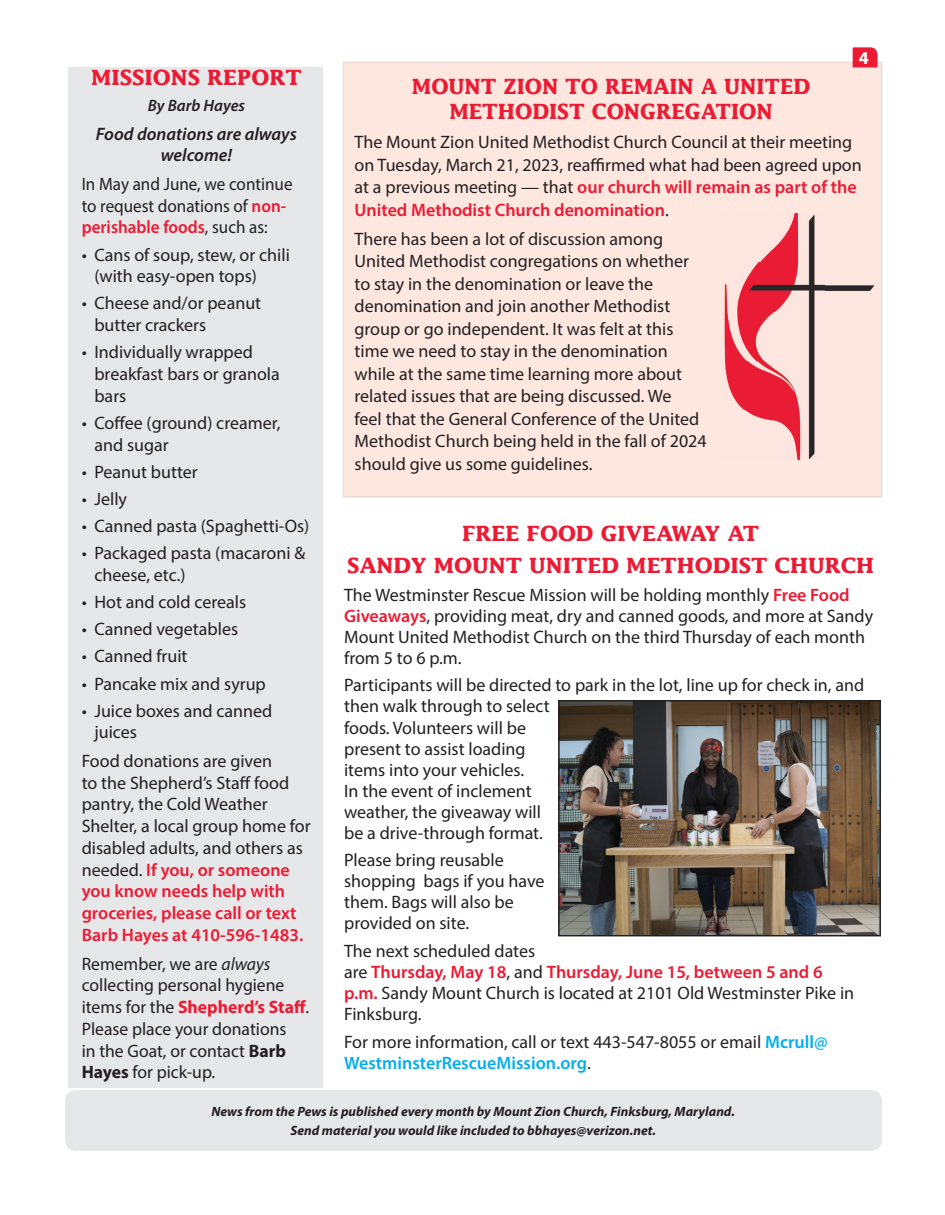
<style>
.page{position:relative;width:945px;height:1215px;background:#fff}
.page>*{position:absolute;margin:0;border:0;box-sizing:border-box;transform-origin:0 0}
.t1{font:700 21px/32px "Lucida Std";color:#ed1a33;text-align:center}
.t2{font:700 21px/25.2px "Lucida Std";color:#ed1a33;text-align:center;scale:.96 1}
.t3{font:18px/21.8px "Myriad Pro";color:#231f20}
.t4{font:18px/21.8px "Myriad Pro";color:#231f20;scale:.95 1}
.t5{font:italic 600 18px/21.8px "Myriad Pro";color:#231f20;text-align:center}
.t6{font:700 18px "Myriad Pro";color:#fff}
.t7{font:italic 600 16.5px "Myriad Pro";color:#231f20}
.t8{font:italic 700 13.5px/19.5px "Myriad Pro";color:#231f20;text-align:center}
.s1{font-weight:600;color:#ed1a33}
.s2{font-style:italic}
.s3{font-weight:700;color:#ed1a33}
.s4{font-weight:700}
.s5{font-weight:600;color:#00aeef}
</style>
<div class="page">
<div style="left:343px;top:62px;width:539px;height:435px;background:#fde7df"></div>
<div style="left:65px;top:1090px;width:817px;height:61px;background:#e6e7e9;border-radius:11px"></div>
<svg style="left:853px;top:47px;width:25px;height:20px"></svg>
<div style="left:68px;top:68px;width:255px;height:1020px;background:#e6e7e9"></div>
<img style="left:723px;top:214px;width:153px;height:246px">
<img style="left:561px;top:703px;width:317px;height:230px">
<div style="left:558px;top:700px;width:323px;height:236px;border:2px solid #231f20"></div>
<p class="t1" style="left:91px;top:61px;width:212px">MISSIONS REPORT</p>
<p class="t7" style="left:148px;top:95px;width:99px">By Barb Hayes</p>
<p class="t5" style="left:96px;top:122px;width:203px">Food donations are always welcome!</p>
<p class="t4" style="left:82px;top:173px;width:223px">In May and June, we continue to request donations of <span class="s1">non&shy;perishable foods</span>, such as:</p>
<p class="t3" style="left:94px;top:243px;width:197px;text-indent:-13px">• Cans of soup, stew, or chili (with easy-open tops)</p>
<p class="t3" style="left:94px;top:292px;width:168px;text-indent:-13px">• Cheese and/or peanut butter crackers</p>
<p class="t3" style="left:94px;top:341px;width:187px;text-indent:-13px">• Individually wrapped breakfast bars or granola bars</p>
<p class="t3" style="left:94px;top:412px;width:188px;text-indent:-13px">• Coffee (ground) creamer, and sugar</p>
<p class="t3" style="left:82px;top:461px;width:118px">• Peanut butter</p>
<p class="t3" style="left:82px;top:488px;width:47px">• Jelly</p>
<p class="t3" style="left:82px;top:515px;width:229px">• Canned pasta (Spaghetti-Os)</p>
<p class="t3" style="left:94px;top:542px;width:212px;text-indent:-13px">• Packaged pasta (macaroni &amp; cheese, etc.)</p>
<p class="t3" style="left:82px;top:591px;width:166px">• Hot and cold cereals</p>
<p class="t3" style="left:82px;top:618px;width:158px">• Canned vegetables</p>
<p class="t3" style="left:82px;top:645px;width:107px">• Canned fruit</p>
<p class="t3" style="left:82px;top:672px;width:186px">• Pancake mix and syrup</p>
<p class="t3" style="left:94px;top:700px;width:180px;text-indent:-13px">• Juice boxes and canned juices</p>
<p class="t3" style="left:82px;top:750px;width:230px">Food donations are given<br>to the Shepherd’s Staff food pantry, the Cold Weather<br>Shelter, a local group home for disabled adults, and others as needed. <span class="s1">If you, or someone you know needs help with groceries, please call or text<br>Barb Hayes at 410-596-1483.</span></p>
<p class="t3" style="left:82px;top:952px;width:229px">Remember, we are <span class="s2">always </span>collecting personal hygiene items for the <span class="s3">Shepherd’s Staff</span>.<br>Please place your donations<br>in the Goat, or contact <span class="s4">Barb<br>Hayes</span> for pick-up.</p>
<p class="t6" style="left:859px;top:46px;width:11px">4</p>
<p class="t2" style="left:412px;top:73px;width:417px">MOUNT ZION TO REMAIN A UNITED<br>METHODIST CONGREGATION</p>
<p class="t3" style="left:355px;top:130px;width:509px;line-height:22.5px">The Mount Zion United Methodist Church Council at their meeting on Tuesday, March 21, 2023, reaffirmed what had been agreed upon at a previous meeting — that <span class="s1">our church will remain as part of the United Methodist Church denomination</span>.</p>
<p class="t3" style="left:355px;top:227px;width:354px;line-height:22.5px">There has been a lot of discussion among United Methodist congregations on whether to stay in the denomination or leave the denomination and join another Methodist group or go independent. It was felt at this time we need to stay in the denomination while at the same time learning more about related issues that are being discussed. We<br>feel that the General Conference of the United Methodist Church being held in the fall of 2024 should give us some guidelines.</p>
<p class="t1" style="left:347px;top:517px;width:528px">FREE FOOD GIVEAWAY AT<br>SANDY MOUNT UNITED METHODIST CHURCH</p>
<p class="t3" style="left:344px;top:584px;width:531px;line-height:21px">The Westminster Rescue Mission will be holding monthly <span class="s1">Free Food Giveaways</span>, providing meat, dry and canned goods, and more at Sandy Mount United Methodist Church on the third Thursday of each month from 5 to 6 p.m.</p>
<p class="t3" style="left:344px;top:675px;width:522px;line-height:21px">Participants will be directed to park in the lot, line up for check in, and then walk through to select<br>foods. Volunteers will be<br>present to assist loading<br>items into your vehicles.<br>In the event of inclement<br>weather, the giveaway will<br>be a drive-through format.</p>
<p class="t3" style="left:344px;top:849px;width:202px;line-height:21px">Please bring reusable shopping bags if you have them. Bags will also be provided on site.</p>
<p class="t3" style="left:344px;top:940px;width:512px;line-height:21px">The next scheduled dates<br>are <span class="s1">Thursday, May 18</span>, and <span class="s1">Thursday, June 15, between 5 and 6 p.m.</span> Sandy Mount Church is located at 2101 Old Westminster Pike in Finksburg.</p>
<p class="t3" style="left:344px;top:1031px;width:485px;line-height:21px">For more information, call or text 443-547-8055 or email <span class="s5">Mcrull@<br>WestminsterRescueMission.org</span>.</p>
<p class="t8" style="left:212px;top:1101px;width:525px">News from the Pews is published every month by Mount Zion Church, Finksburg, Maryland.<br>Send material you would like included to bbhayes@verizon.net.</p>
</div>
